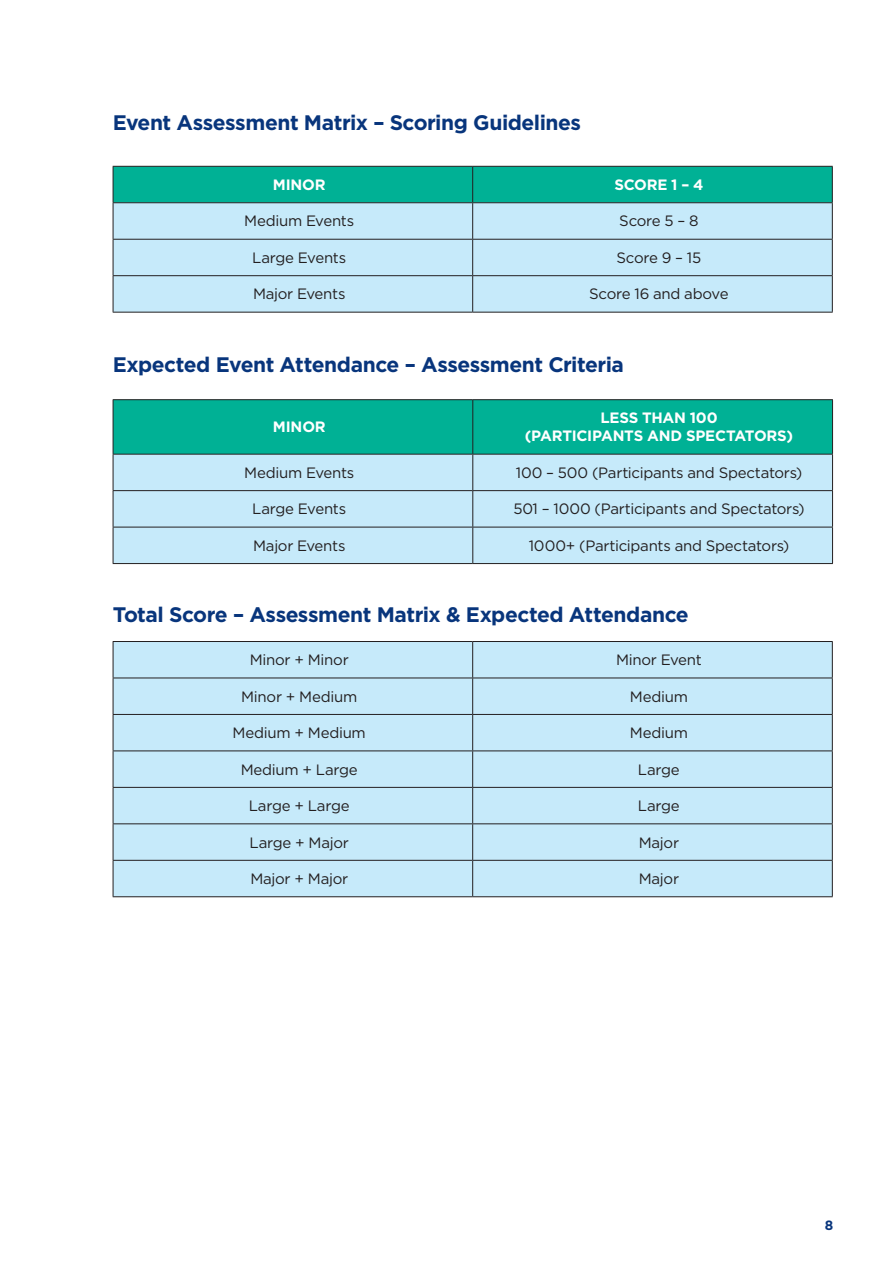
<style>
.page{position:relative;width:893px;height:1263px;background:#fff}
.page>*{position:absolute;margin:0;border:0;box-sizing:border-box;transform-origin:0 0}
.t1{font:700 21px "Gotham";letter-spacing:-.025em;color:#08357c}
.t2{font:15px "Gotham";letter-spacing:-.015em;color:#231f20}
.t3{font:700 15px/18px "Gotham";letter-spacing:-.015em;color:#fff;text-align:center}
.t4{font:700 13.5px "Gotham";color:#08357c}
</style>
<div class="page">
<div style="left:114px;top:167px;width:718px;height:35px;background:#00b195"></div>
<div style="left:114px;top:203px;width:718px;height:109px;background:#c6eafa"></div>
<hr style="left:113px;top:166px;width:360px;height:1px;background:#231f20">
<hr style="left:113px;top:167px;width:1px;height:35px;background:#231f20">
<hr style="left:473px;top:166px;width:360px;height:1px;background:#231f20">
<hr style="left:472px;top:167px;width:1px;height:35px;background:#231f20">
<hr style="left:832px;top:167px;width:1px;height:35px;background:#231f20">
<hr style="left:113px;top:202px;width:360px;height:1px;background:#231f20">
<hr style="left:113px;top:203px;width:1px;height:36px;background:#231f20">
<hr style="left:473px;top:202px;width:360px;height:1px;background:#231f20">
<hr style="left:472px;top:203px;width:1px;height:36px;background:#231f20">
<hr style="left:832px;top:203px;width:1px;height:36px;background:#231f20">
<hr style="left:113px;top:239px;width:360px;height:1px;background:#231f20">
<hr style="left:113px;top:240px;width:1px;height:35px;background:#231f20">
<hr style="left:473px;top:239px;width:360px;height:1px;background:#231f20">
<hr style="left:472px;top:240px;width:1px;height:35px;background:#231f20">
<hr style="left:832px;top:240px;width:1px;height:35px;background:#231f20">
<hr style="left:113px;top:275px;width:360px;height:1px;background:#231f20">
<hr style="left:113px;top:276px;width:1px;height:36px;background:#231f20">
<hr style="left:473px;top:275px;width:360px;height:1px;background:#231f20">
<hr style="left:472px;top:276px;width:1px;height:36px;background:#231f20">
<hr style="left:832px;top:276px;width:1px;height:36px;background:#231f20">
<hr style="left:113px;top:312px;width:360px;height:1px;background:#231f20">
<hr style="left:473px;top:312px;width:360px;height:1px;background:#231f20">
<div style="left:114px;top:400px;width:718px;height:54px;background:#00b195"></div>
<div style="left:114px;top:455px;width:718px;height:108px;background:#c6eafa"></div>
<hr style="left:113px;top:399px;width:360px;height:1px;background:#231f20">
<hr style="left:113px;top:400px;width:1px;height:54px;background:#231f20">
<hr style="left:473px;top:399px;width:360px;height:1px;background:#231f20">
<hr style="left:472px;top:400px;width:1px;height:54px;background:#231f20">
<hr style="left:832px;top:400px;width:1px;height:54px;background:#231f20">
<hr style="left:113px;top:454px;width:360px;height:1px;background:#231f20">
<hr style="left:113px;top:454px;width:1px;height:36px;background:#231f20">
<hr style="left:473px;top:454px;width:360px;height:1px;background:#231f20">
<hr style="left:472px;top:454px;width:1px;height:36px;background:#231f20">
<hr style="left:832px;top:454px;width:1px;height:36px;background:#231f20">
<hr style="left:113px;top:490px;width:360px;height:1px;background:#231f20">
<hr style="left:113px;top:491px;width:1px;height:36px;background:#231f20">
<hr style="left:473px;top:490px;width:360px;height:1px;background:#231f20">
<hr style="left:472px;top:491px;width:1px;height:36px;background:#231f20">
<hr style="left:832px;top:491px;width:1px;height:36px;background:#231f20">
<hr style="left:113px;top:527px;width:360px;height:1px;background:#231f20">
<hr style="left:113px;top:527px;width:1px;height:36px;background:#231f20">
<hr style="left:473px;top:527px;width:360px;height:1px;background:#231f20">
<hr style="left:472px;top:527px;width:1px;height:36px;background:#231f20">
<hr style="left:832px;top:527px;width:1px;height:36px;background:#231f20">
<hr style="left:113px;top:563px;width:360px;height:1px;background:#231f20">
<hr style="left:473px;top:563px;width:360px;height:1px;background:#231f20">
<div style="left:114px;top:642px;width:718px;height:254px;background:#c6eafa"></div>
<hr style="left:113px;top:641px;width:360px;height:1px;background:#231f20">
<hr style="left:113px;top:642px;width:1px;height:36px;background:#231f20">
<hr style="left:473px;top:641px;width:360px;height:1px;background:#231f20">
<hr style="left:472px;top:642px;width:1px;height:36px;background:#231f20">
<hr style="left:832px;top:642px;width:1px;height:36px;background:#231f20">
<hr style="left:113px;top:678px;width:360px;height:1px;background:#231f20">
<hr style="left:113px;top:678px;width:1px;height:36px;background:#231f20">
<hr style="left:473px;top:678px;width:360px;height:1px;background:#231f20">
<hr style="left:472px;top:678px;width:1px;height:36px;background:#231f20">
<hr style="left:832px;top:678px;width:1px;height:36px;background:#231f20">
<hr style="left:113px;top:714px;width:360px;height:1px;background:#231f20">
<hr style="left:113px;top:715px;width:1px;height:35px;background:#231f20">
<hr style="left:473px;top:714px;width:360px;height:1px;background:#231f20">
<hr style="left:472px;top:715px;width:1px;height:35px;background:#231f20">
<hr style="left:832px;top:715px;width:1px;height:35px;background:#231f20">
<hr style="left:113px;top:750px;width:360px;height:1px;background:#231f20">
<hr style="left:113px;top:751px;width:1px;height:36px;background:#231f20">
<hr style="left:473px;top:750px;width:360px;height:1px;background:#231f20">
<hr style="left:472px;top:751px;width:1px;height:36px;background:#231f20">
<hr style="left:832px;top:751px;width:1px;height:36px;background:#231f20">
<hr style="left:113px;top:787px;width:360px;height:1px;background:#231f20">
<hr style="left:113px;top:788px;width:1px;height:35px;background:#231f20">
<hr style="left:473px;top:787px;width:360px;height:1px;background:#231f20">
<hr style="left:472px;top:788px;width:1px;height:35px;background:#231f20">
<hr style="left:832px;top:788px;width:1px;height:35px;background:#231f20">
<hr style="left:113px;top:823px;width:360px;height:1px;background:#231f20">
<hr style="left:113px;top:824px;width:1px;height:36px;background:#231f20">
<hr style="left:473px;top:823px;width:360px;height:1px;background:#231f20">
<hr style="left:472px;top:824px;width:1px;height:36px;background:#231f20">
<hr style="left:832px;top:824px;width:1px;height:36px;background:#231f20">
<hr style="left:113px;top:860px;width:360px;height:1px;background:#231f20">
<hr style="left:113px;top:861px;width:1px;height:35px;background:#231f20">
<hr style="left:113px;top:896px;width:360px;height:1px;background:#231f20">
<hr style="left:473px;top:860px;width:360px;height:1px;background:#231f20">
<hr style="left:472px;top:861px;width:1px;height:35px;background:#231f20">
<hr style="left:832px;top:861px;width:1px;height:35px;background:#231f20">
<hr style="left:473px;top:896px;width:360px;height:1px;background:#231f20">
<h1 class="t1" style="left:113px;top:111px;width:470px">Event Assessment Matrix – Scoring Guidelines</h1>
<p class="t3" style="left:273px;top:175px;width:54px">MINOR</p>
<p class="t3" style="left:614px;top:175px;width:90px">SCORE 1 – 4</p>
<p class="t2" style="left:244px;top:213px;width:112px">Medium Events</p>
<p class="t2" style="left:619px;top:213px;width:81px">Score 5 – 8</p>
<p class="t2" style="left:252px;top:249px;width:95px">Large Events</p>
<p class="t2" style="left:616px;top:249px;width:86px">Score 9 – 15</p>
<p class="t2" style="left:253px;top:286px;width:94px">Major Events</p>
<p class="t2" style="left:589px;top:286px;width:141px">Score 16 and above</p>
<h1 class="t1" style="left:113px;top:352px;width:513px">Expected Event Attendance – Assessment Criteria</h1>
<p class="t3" style="left:273px;top:418px;width:54px">MINOR</p>
<p class="t3" style="left:525px;top:409px;width:270px">LESS THAN 100<br>(PARTICIPANTS AND SPECTATORS)</p>
<p class="t2" style="left:244px;top:464px;width:112px">Medium Events</p>
<p class="t2" style="left:516px;top:464px;width:288px">100 – 500 (Participants and Spectators)</p>
<p class="t2" style="left:252px;top:501px;width:95px">Large Events</p>
<p class="t2" style="left:513px;top:501px;width:293px">501 – 1000 (Participants and Spectators)</p>
<p class="t2" style="left:253px;top:537px;width:94px">Major Events</p>
<p class="t2" style="left:529px;top:537px;width:262px">1000+ (Participants and Spectators)</p>
<h1 class="t1" style="left:113px;top:603px;width:578px">Total Score – Assessment Matrix &amp; Expected Attendance</h1>
<p class="t2" style="left:250px;top:652px;width:100px">Minor + Minor</p>
<p class="t2" style="left:616px;top:652px;width:87px">Minor Event</p>
<p class="t2" style="left:241px;top:688px;width:118px">Minor + Medium</p>
<p class="t2" style="left:630px;top:688px;width:60px">Medium</p>
<p class="t2" style="left:233px;top:724px;width:135px">Medium + Medium</p>
<p class="t2" style="left:630px;top:724px;width:60px">Medium</p>
<p class="t2" style="left:241px;top:761px;width:119px">Medium + Large</p>
<p class="t2" style="left:638px;top:761px;width:43px">Large</p>
<p class="t2" style="left:249px;top:797px;width:102px">Large + Large</p>
<p class="t2" style="left:638px;top:797px;width:43px">Large</p>
<p class="t2" style="left:250px;top:834px;width:101px">Large + Major</p>
<p class="t2" style="left:639px;top:834px;width:42px">Major</p>
<p class="t2" style="left:250px;top:870px;width:99px">Major + Major</p>
<p class="t2" style="left:639px;top:870px;width:42px">Major</p>
<p class="t4" style="left:825px;top:1218px;width:10px">8</p>
</div>
